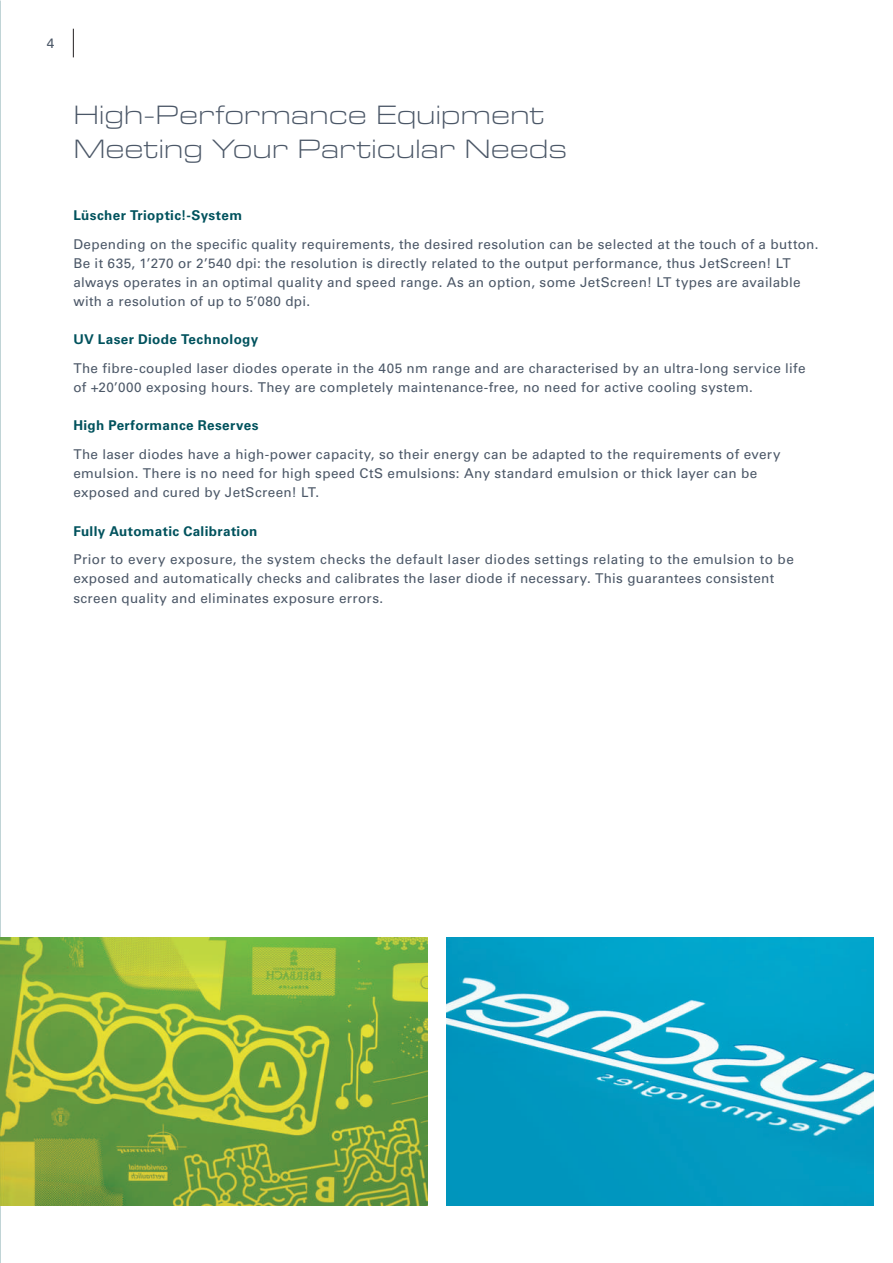
<style>
.page{position:relative;width:893px;height:1263px;background:#fff}
.page>*{position:absolute;margin:0;border:0;box-sizing:border-box;transform-origin:0 0}
.t1{font:300 expanded 27px/33.5px "Eurostile Next LT Pro";letter-spacing:-.005em;color:#4b5767}
.t2{font:13.5px/19.2px "Univers";letter-spacing:.025em;color:#4b5767}
.t3{font:700 13.5px "Univers";letter-spacing:.025em;color:#00525d}
</style>
<div class="page">
<svg style="left:73px;top:29px;width:1px;height:28px"></svg>
<img style="left:0;top:938px;width:427px;height:267px">
<img style="left:446px;top:938px;width:428px;height:267px">
<p class="t2" style="left:47px;top:34px;width:9px">4</p>
<h1 class="t1" style="left:73px;top:99px;width:495px">High-Performance Equipment<br>Meeting Your Particular Needs</h1>
<p class="t3" style="left:73px;top:207px;width:170px">Lüscher Trioptic!-System</p>
<p class="t2" style="left:73px;top:234px;width:747px">Depending on the specific quality requirements, the desired resolution can be selected at the touch of a button.<br>Be it 635, 1’270 or 2’540 dpi: the resolution is directly related to the output performance, thus JetScreen! LT always operates in an optimal quality and speed range. As an option, some JetScreen! LT types are available with a resolution of up to 5’080 dpi.</p>
<p class="t3" style="left:73px;top:332px;width:186px">UV Laser Diode Technology</p>
<p class="t2" style="left:73px;top:359px;width:734px">The fibre-coupled laser diodes operate in the 405 nm range and are characterised by an ultra-long service life of +20’000 exposing hours. They are completely maintenance-free, no need for active cooling system.</p>
<p class="t3" style="left:73px;top:418px;width:187px">High Performance Reserves</p>
<p class="t2" style="left:73px;top:445px;width:709px">The laser diodes have a high-power capacity, so their energy can be adapted to the requirements of every emulsion. There is no need for high speed CtS emulsions: Any standard emulsion or thick layer can be exposed and cured by JetScreen! LT.</p>
<p class="t3" style="left:73px;top:523px;width:186px">Fully Automatic Calibration</p>
<p class="t2" style="left:73px;top:550px;width:722px">Prior to every exposure, the system checks the default laser diodes settings relating to the emulsion to be exposed and automatically checks and calibrates the laser diode if necessary. This guarantees consistent screen quality and eliminates exposure errors.</p>
</div>
